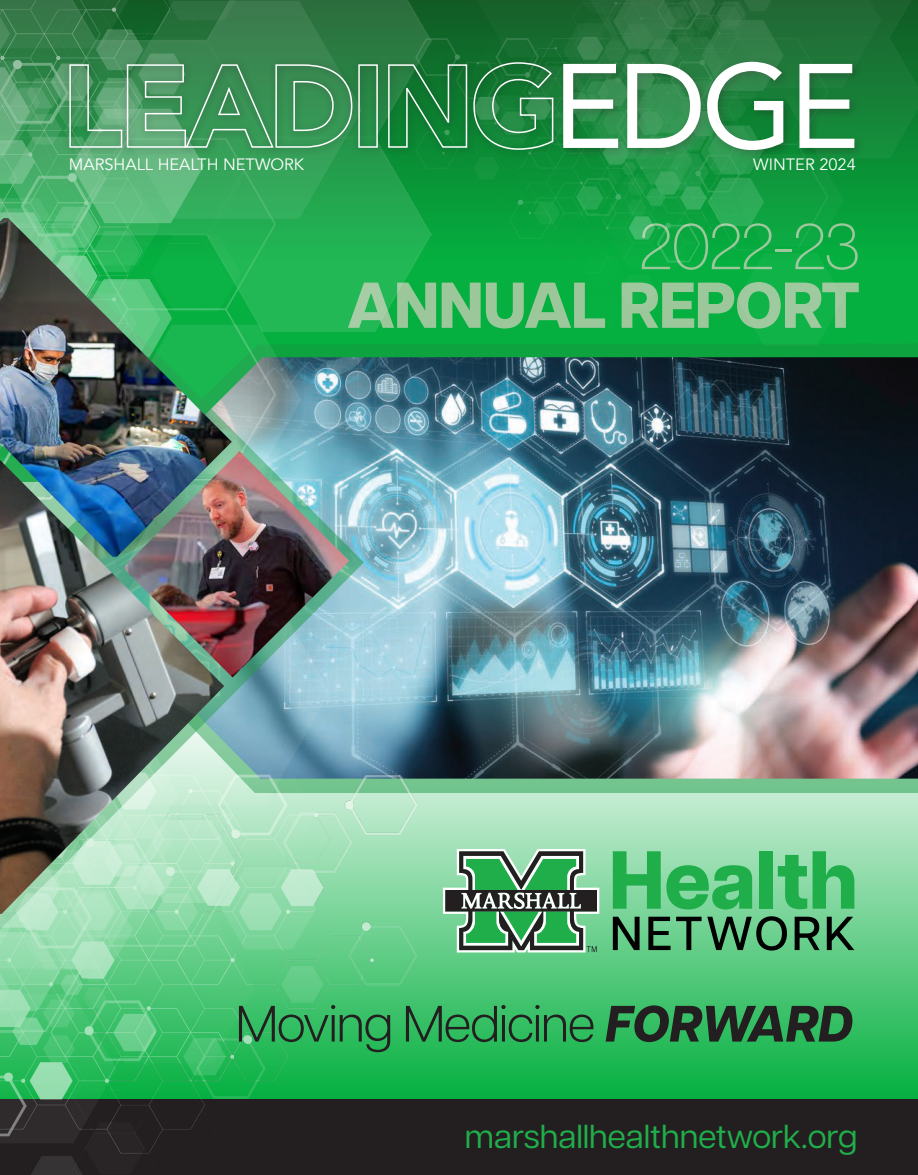
<style>
.page{position:relative;width:918px;height:1175px;background:#fff}
.page>*{position:absolute;margin:0;border:0;box-sizing:border-box;transform-origin:0 0}
.t1{font:800 64.65px "Articulat CF";letter-spacing:-.02em;color:#9bc79a}
.t2{font:200 64.65px "Articulat CF";letter-spacing:-.03em;color:#9bc79a}
.t3{font:300 51px "Articulat CF";letter-spacing:-.02em;color:#231f20}
.t4{font:33.15px "Articulat CF";color:#20ae4b}
.t5{font:16.35px "Avenir";color:#fff}
.s1{font-weight:800;font-style:italic}
</style>
<div class="page">
<svg style="left:417px;top:793px;width:501px;height:306px;background:#5ccb82"></svg>
<svg style="left:417px;top:347px;width:501px;height:446px;background:#48b66d"></svg>
<img style="left:417px;top:357px;width:501px;height:422px">
<div style="left:0;top:1099px;width:918px;height:75px;background:#231f20"></div>
<svg style="left:613px;top:851px;width:139px;height:58px;background:#54c377"></svg>
<div style="left:759px;top:851px;width:14px;height:57px;background:#20ae4b"></div>
<svg style="left:778px;top:855px;width:29px;height:54px;background:#4bbf6f"></svg>
<svg style="left:813px;top:851px;width:41px;height:57px;background:#4cc071"></svg>
<svg style="left:613px;top:916px;width:27px;height:34px"></svg>
<svg style="left:648px;top:916px;width:139px;height:34px;background:#47895e"></svg>
<svg style="left:795px;top:916px;width:25px;height:34px"></svg>
<svg style="left:827px;top:916px;width:27px;height:34px"></svg>
<svg style="left:443px;top:849px;width:156px;height:103px;background:#639c75"></svg>
<img style="left:0;top:0;width:432px;height:638px">
<div style="left:62px;top:55px;width:500px;height:103px;background:#231f20;opacity:.56"></div>
<svg style="left:69px;top:61px;width:347px;height:90px;background:#4d9b65"></svg>
<img style="left:416px;top:0;width:502px;height:347px">
<img style="left:0;top:458px;width:417px;height:716px">
<img style="left:0;top:557px;width:224px;height:357px">
<img style="left:0;top:218px;width:232px;height:339px">
<img style="left:123px;top:451px;width:226px;height:226px">
<p class="t5" style="left:69px;top:155px;width:237px">MARSHALL HEALTH NETWORK</p>
<p class="t5" style="left:753px;top:155px;width:104px">WINTER 2024</p>
<p class="t2" style="left:639px;top:200px;width:223px">2022-23</p>
<p class="t1" style="left:347px;top:257px;width:515px">ANNUAL REPORT</p>
<p class="t3" style="left:236px;top:987px;width:619px">Moving Medicine <span class="s1">FORWARD</span></p>
<p class="t4" style="left:465px;top:1112px;width:394px">marshallhealthnetwork.org</p>
</div>
